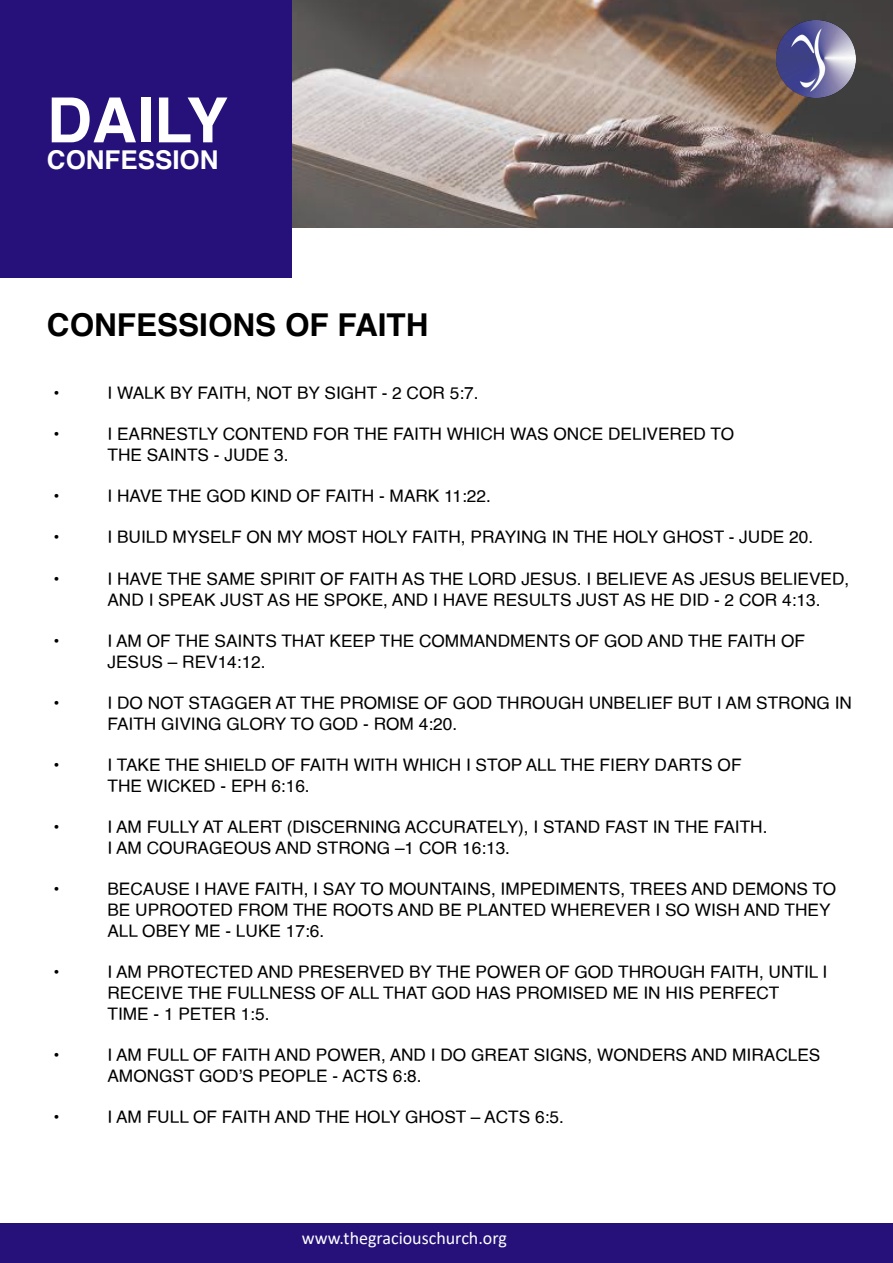
<style>
.page{position:relative;width:893px;height:1263px;background:#fff}
.page>*{position:absolute;margin:0;border:0;box-sizing:border-box;transform-origin:0 0}
.t1{font:700 62.25px "Helvetica";color:#fff}
.t2{font:700 31.5px "Helvetica";color:#000}
.t3{font:700 25.95px "Helvetica";color:#fff}
.t4{font:18px "Calibri";color:#fff}
.t5{font:17.25px/20.7px "Helvetica";color:#000}
</style>
<div class="page">
<img style="left:292px;top:0;width:601px;height:227px">
<div style="left:0;top:0;width:292px;height:278px;background:#26117b"></div>
<img style="left:777px;top:20px;width:78px;height:77px">
<div style="left:0;top:1223px;width:893px;height:40px;background:#26117b"></div>
<h1 class="t1" style="left:47px;top:70px;width:183px">DAILY</h1>
<h3 class="t3" style="left:47px;top:139px;width:173px">CONFESSION</h3>
<h2 class="t2" style="left:47px;top:299px;width:383px">CONFESSIONS OF FAITH</h2>
<p class="t5" style="left:53px;top:383px;width:8px">•</p>
<p class="t5" style="left:107px;top:383px;width:373px">I WALK BY FAITH, NOT BY SIGHT - 2 COR 5:7.</p>
<p class="t5" style="left:53px;top:424px;width:8px">•</p>
<p class="t5" style="left:107px;top:424px;width:628px">I EARNESTLY CONTEND FOR THE FAITH WHICH WAS ONCE DELIVERED TO<br>THE SAINTS - JUDE 3.</p>
<p class="t5" style="left:53px;top:486px;width:8px">•</p>
<p class="t5" style="left:107px;top:486px;width:385px">I HAVE THE GOD KIND OF FAITH - MARK 11:22.</p>
<p class="t5" style="left:53px;top:528px;width:8px">•</p>
<p class="t5" style="left:107px;top:528px;width:707px">I BUILD MYSELF ON MY MOST HOLY FAITH, PRAYING IN THE HOLY GHOST - JUDE 20.</p>
<p class="t5" style="left:53px;top:569px;width:8px">•</p>
<p class="t5" style="left:107px;top:569px;width:743px">I HAVE THE SAME SPIRIT OF FAITH AS THE LORD JESUS. I BELIEVE AS JESUS BELIEVED,<br>AND I SPEAK JUST AS HE SPOKE, AND I HAVE RESULTS JUST AS HE DID - 2 COR 4:13.</p>
<p class="t5" style="left:53px;top:631px;width:8px">•</p>
<p class="t5" style="left:107px;top:631px;width:699px">I AM OF THE SAINTS THAT KEEP THE COMMANDMENTS OF GOD AND THE FAITH OF<br>JESUS – REV14:12.</p>
<p class="t5" style="left:53px;top:693px;width:8px">•</p>
<p class="t5" style="left:107px;top:693px;width:746px">I DO NOT STAGGER AT THE PROMISE OF GOD THROUGH UNBELIEF BUT I AM STRONG IN<br>FAITH GIVING GLORY TO GOD - ROM 4:20.</p>
<p class="t5" style="left:53px;top:755px;width:8px">•</p>
<p class="t5" style="left:107px;top:755px;width:636px">I TAKE THE SHIELD OF FAITH WITH WHICH I STOP ALL THE FIERY DARTS OF<br>THE WICKED - EPH 6:16.</p>
<p class="t5" style="left:53px;top:817px;width:8px">•</p>
<p class="t5" style="left:107px;top:817px;width:661px">I AM FULLY AT ALERT (DISCERNING ACCURATELY), I STAND FAST IN THE FAITH.<br>I AM COURAGEOUS AND STRONG –1 COR 16:13.</p>
<p class="t5" style="left:53px;top:879px;width:8px">•</p>
<p class="t5" style="left:107px;top:879px;width:730px">BECAUSE I HAVE FAITH, I SAY TO MOUNTAINS, IMPEDIMENTS, TREES AND DEMONS TO<br>BE UPROOTED FROM THE ROOTS AND BE PLANTED WHEREVER I SO WISH AND THEY<br>ALL OBEY ME - LUKE 17:6.</p>
<p class="t5" style="left:53px;top:962px;width:8px">•</p>
<p class="t5" style="left:107px;top:962px;width:721px">I AM PROTECTED AND PRESERVED BY THE POWER OF GOD THROUGH FAITH, UNTIL I<br>RECEIVE THE FULLNESS OF ALL THAT GOD HAS PROMISED ME IN HIS PERFECT<br>TIME - 1 PETER 1:5.</p>
<p class="t5" style="left:53px;top:1045px;width:8px">•</p>
<p class="t5" style="left:107px;top:1045px;width:714px">I AM FULL OF FAITH AND POWER, AND I DO GREAT SIGNS, WONDERS AND MIRACLES<br>AMONGST GOD’S PEOPLE - ACTS 6:8.</p>
<p class="t5" style="left:53px;top:1107px;width:8px">•</p>
<p class="t5" style="left:107px;top:1107px;width:458px">I AM FULL OF FAITH AND THE HOLY GHOST – ACTS 6:5.</p>
<p class="t4" style="left:302px;top:1226px;width:207px">www.thegraciouschurch.org</p>
</div>
